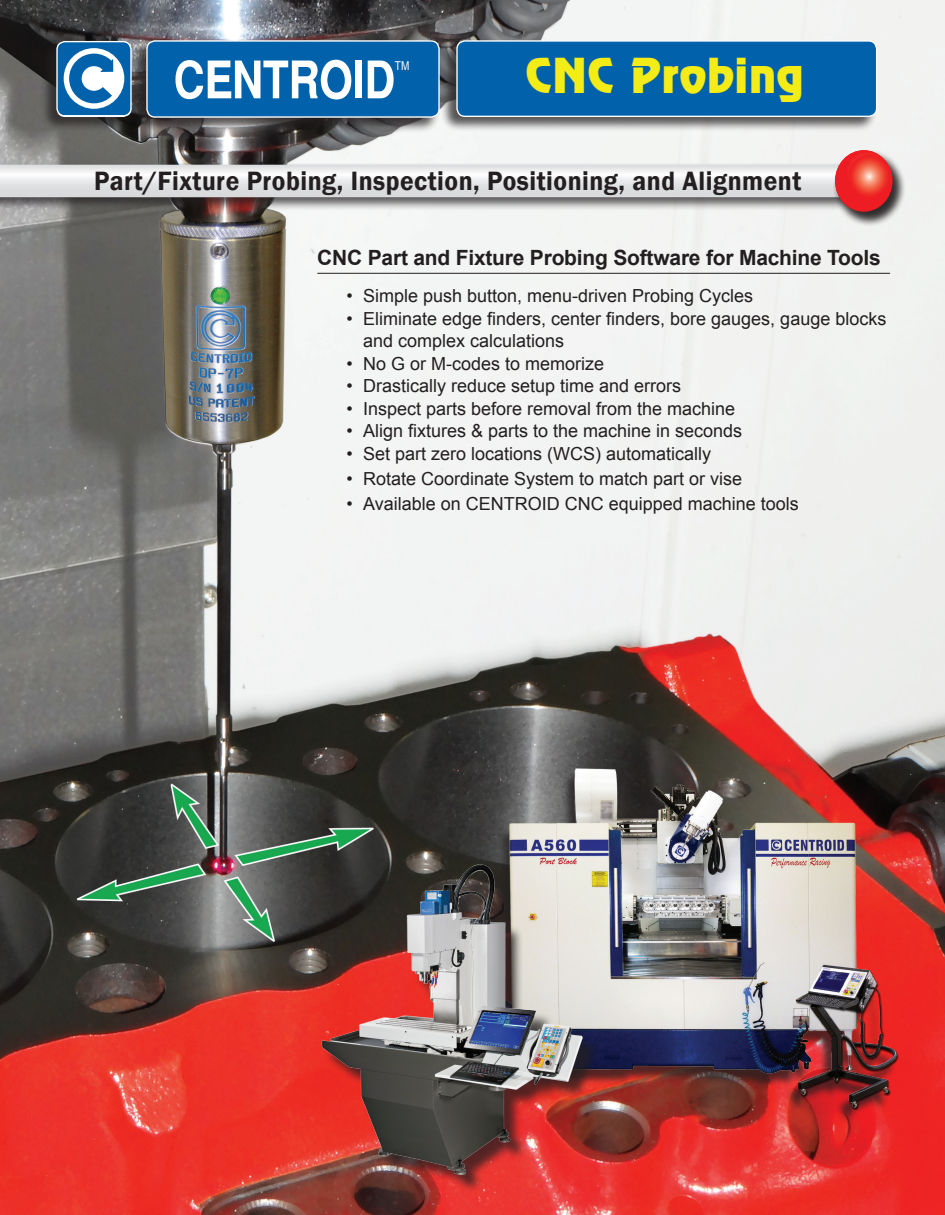
<style>
.page{position:relative;width:945px;height:1215px;background:#fff}
.page>*{position:absolute;margin:0;border:0;box-sizing:border-box;transform-origin:0 0}
.t1{font:700 51.6px "Switzerland Narrow";color:#fff}
.t2{font:48px "Revue BT";color:#f4ec17}
.t3{font:600 27.3px "Franklin Gothic";letter-spacing:.02em;color:#231f20;scale:.93 1}
.t4{font:700 21px "Arial";letter-spacing:-.01em;color:#231f20}
.t5{font:18px/22.5px "Arial";color:#231f20}
.t6{font:12.3px "Arial Narrow";color:#fff}
</style>
<div class="page">
<img style="left:0;top:0;width:945px;height:1215px">
<div style="left:130px;top:39px;width:310px;height:94px;background:#231f20;opacity:.75"></div>
<div style="left:147px;top:41px;width:292px;height:76px;background:#0161aa;border-radius:8px"></div>
<div style="left:146px;top:40px;width:294px;height:78px;border:1px solid #fff;border-radius:8px"></div>
<div style="left:440px;top:39px;width:437px;height:93px;background:#231f20;opacity:.75"></div>
<div style="left:457px;top:41px;width:420px;height:75px;background:#0161aa;border-radius:8px"></div>
<div style="left:456px;top:40px;width:421px;height:77px;border:1px solid #fff;border-radius:8px"></div>
<div style="left:40px;top:40px;width:92px;height:92px;background:#231f20;opacity:.75"></div>
<svg style="left:57px;top:42px;width:74px;height:73px"></svg>
<div style="left:56px;top:41px;width:76px;height:76px;border:1px solid #fff;border-radius:8px"></div>
<div style="left:832px;top:150px;width:74px;height:77px;background:#231f20;opacity:.75"></div>
<svg style="left:0;top:150px;width:893px;height:62px"></svg>
<div style="left:476px;top:773px;width:422px;height:352px;background:#231f20;opacity:.75"></div>
<img style="left:482px;top:762px;width:421px;height:353px">
<div style="left:324px;top:868px;width:276px;height:325px;background:#231f20;opacity:.75"></div>
<img style="left:315px;top:856px;width:275px;height:327px">
<hr style="left:317px;top:273px;width:573px;height:1px;background:#231f20">
<h1 class="t1" style="left:174px;top:50px;width:223px">CENTROID</h1>
<p class="t6" style="left:395px;top:56px;width:16px">TM</p>
<h2 class="t2" style="left:525px;top:47px;width:280px">CNC Probing</h2>
<h3 class="t3" style="left:94px;top:164px;width:762px">Part/Fixture Probing, Inspection, Positioning, and Alignment</h3>
<p class="t4" style="left:317px;top:243px;width:565px">CNC Part and Fixture Probing Software for Machine Tools</p>
<p class="t5" style="left:347px;top:285px;width:408px">• Simple push button, menu-driven Probing Cycles</p>
<p class="t5" style="left:363px;top:308px;width:525px;text-indent:-17px">• Eliminate edge finders, center finders, bore gauges, gauge blocks and complex calculations</p>
<p class="t5" style="left:347px;top:353px;width:259px">• No G or M-codes to memorize</p>
<p class="t5" style="left:347px;top:375px;width:336px">• Drastically reduce setup time and errors</p>
<p class="t5" style="left:347px;top:398px;width:390px">• Inspect parts before removal from the machine</p>
<p class="t5" style="left:347px;top:420px;width:397px">• Align fixtures &amp; parts to the machine in seconds</p>
<p class="t5" style="left:347px;top:443px;width:366px">• Set part zero locations (WCS) automatically</p>
<p class="t5" style="left:347px;top:468px;width:397px">• Rotate Coordinate System to match part or vise</p>
<p class="t5" style="left:347px;top:493px;width:454px">• Available on CENTROID CNC equipped machine tools</p>
</div>
